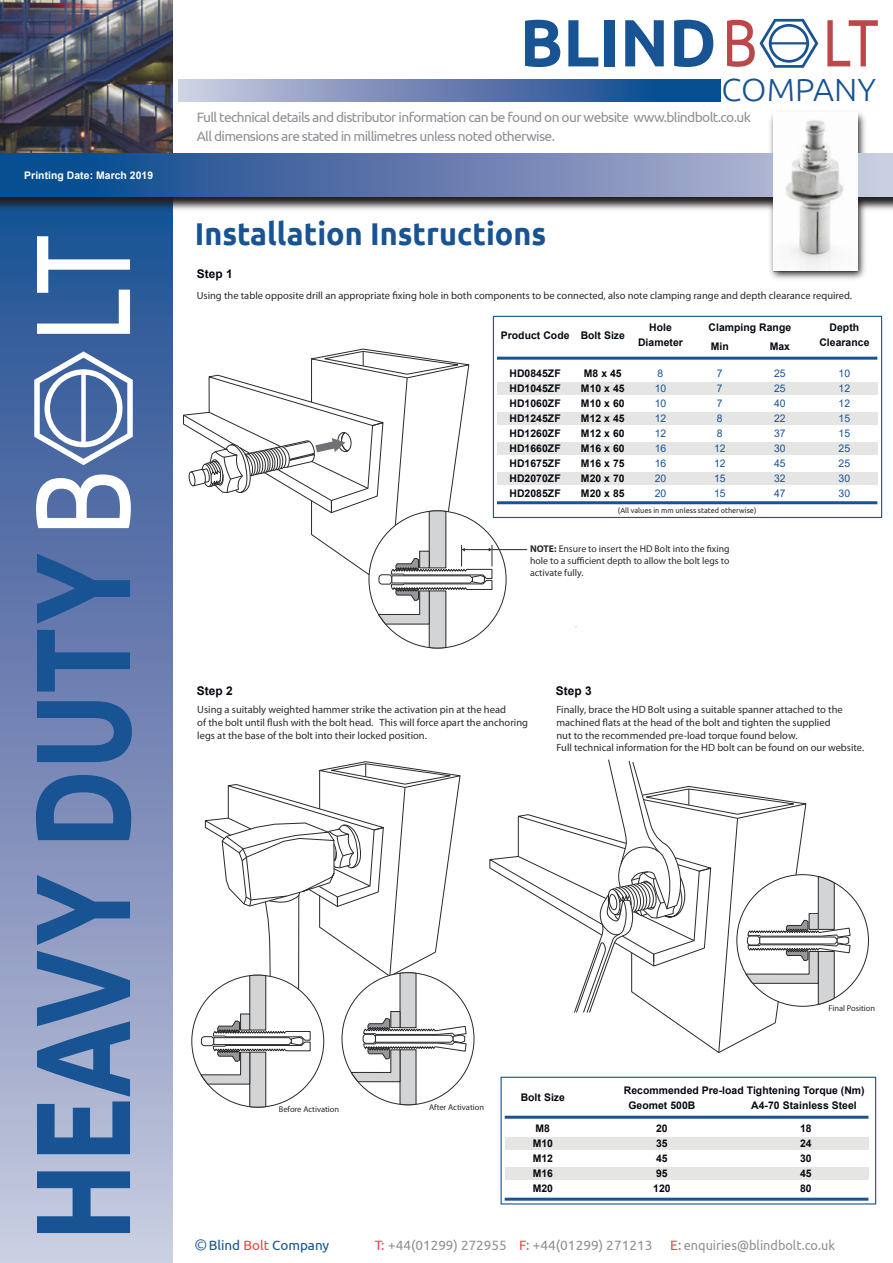
<style>
.page{position:relative;width:893px;height:1263px;background:#fff}
.page>*{position:absolute;margin:0;border:0;box-sizing:border-box;transform-origin:0 0}
.t1{font:700 134.25px "Ubuntu";color:#185393;scale:.8 1}
.t2{font:700 66.6px "Ubuntu";color:#185393}
.t3{font:300 32.1px "Ubuntu";color:#185393}
.t4{font:700 31.5px "Ubuntu";color:#185393}
.t5{font:13.5px/18.5px "Ubuntu";letter-spacing:-.045em;color:#8f9097}
.t6{font:13.5px "Ubuntu";color:#8f9097}
.t7{font:13.5px "Ubuntu";color:#8f9097;scale:.94 1}
.t8{font:13.5px "Ubuntu";color:#14548c}
.t9{font:700 12px "Arial";letter-spacing:.005em;color:#04080f}
.t10{font:10.5px/12.6px "Myriad Pro";color:#2b292a}
.t11{font:700 10.5px/15px "Arial";letter-spacing:.005em;color:#04080f}
.t12{font:10.5px/15px "Arial";letter-spacing:.005em;color:#185393}
.t13{font:700 10.5px "Arial";letter-spacing:.005em;color:#fff}
.t14{font:9.75px/11.7px "Myriad Pro";color:#2b292a;text-align:justify}
.t15{font:8.4px "Myriad Pro";color:#2b292a}
.t16{font:7.5px "Ubuntu";color:#2b292a}
.s1{font-weight:400;color:#fff}
.s2{font-weight:400;color:#bb474a}
.s3{font-weight:700}
.s4{font-family:"Myriad Pro";font-size:18px;color:#185393}
.s5{color:#ef4244}
</style>
<div class="page">
<div style="left:497px;top:382px;width:380px;height:13px;background:#e5e6e4"></div>
<div style="left:497px;top:412px;width:380px;height:13px;background:#e5e6e4"></div>
<div style="left:497px;top:442px;width:380px;height:13px;background:#e5e6e4"></div>
<div style="left:497px;top:472px;width:380px;height:12px;background:#e5e6e4"></div>
<hr style="left:497px;top:357px;width:380px;height:3px;background:#185393">
<hr style="left:497px;top:501px;width:380px;height:3px;background:#185393">
<div style="left:505px;top:1137px;width:363px;height:13px;background:#e5e6e4"></div>
<div style="left:505px;top:1167px;width:363px;height:13px;background:#e5e6e4"></div>
<hr style="left:505px;top:1116px;width:363px;height:3px;background:#185393">
<hr style="left:505px;top:1198px;width:363px;height:3px;background:#185393">
<svg style="left:0;top:258px;width:172px;height:1005px;background:#7c8eba"></svg>
<svg style="left:34px;top:351px;width:99px;height:114px"></svg>
<svg style="left:759px;top:19px;width:59px;height:44px"></svg>
<svg style="left:178px;top:80px;width:542px;height:21px;background:#6582b2"></svg>
<img style="left:0;top:106px;width:721px;height:152px">
<img style="left:721px;top:63px;width:172px;height:265px">
<img style="left:0;top:0;width:172px;height:153px">
<svg style="left:0;top:153px;width:893px;height:44px;background:#5c7bae"></svg>
<img style="left:774px;top:113px;width:83px;height:158px">
<svg style="left:183px;top:349px;width:310px;height:299px"></svg>
<hr style="left:492px;top:549px;width:35px;height:1px;background:#2b292a">
<svg style="left:489px;top:759px;width:361px;height:294px"></svg>
<svg style="left:201px;top:761px;width:265px;height:346px"></svg>
<div style="left:501px;top:1077px;width:375px;height:127px;border:1px solid #185393"></div>
<div style="left:493px;top:316px;width:389px;height:202px;border:1px solid #185393"></div>
<p class="t13" style="left:24px;top:172px;width:130px">Printing Date: March 2019</p>
<h1 class="t1" style="left:5px;top:1241px;width:1260px;rotate:-90deg">HEAVY DUTY<span class="s1">B LT</span></h1>
<h2 class="t2" style="left:520px;top:4px;width:360px">BLIND<span class="s2">B LT</span></h2>
<h3 class="t3" style="left:722px;top:71px;width:156px">COMPANY</h3>
<p class="t5" style="left:197px;top:109px;width:556px">Full technical details and distributor information can be found on our website www.blindbolt.co.uk<br>All dimensions are stated in millimetres unless noted otherwise.</p>
<h3 class="t4" style="left:195px;top:216px;width:353px">Installation Instructions</h3>
<p class="t9" style="left:197px;top:269px;width:37px">Step 1</p>
<p class="t10" style="left:197px;top:290px;width:657px">Using the table opposite drill an appropriate fixing hole in both components to be connected, also note clamping range and depth clearance required.</p>
<p class="t11" style="left:501px;top:328px;width:70px">Product Code</p>
<p class="t11" style="left:509px;top:367px;width:53px;text-align:justify">HD0845ZF HD1045ZF HD1060ZF HD1245ZF HD1260ZF HD1660ZF HD1675ZF HD2070ZF HD2085ZF</p>
<p class="t11" style="left:581px;top:328px;width:46px">Bolt Size</p>
<p class="t11" style="left:581px;top:367px;width:45px">M8 x 45<br>M10 x 45<br>M10 x 60<br>M12 x 45<br>M12 x 60<br>M16 x 60<br>M16 x 75<br>M20 x 70<br>M20 x 85</p>
<p class="t11" style="left:638px;top:321px;width:46px;text-align:center">Hole<br>Diameter</p>
<p class="t11" style="left:708px;top:321px;width:84px">Clamping Range</p>
<p class="t12" style="left:714px;top:366px;width:13px">7<br>7<br>7<br>8<br>8<br>12<br>12<br>15<br>15</p>
<p class="t11" style="left:711px;top:340px;width:20px">Min</p>
<p class="t11" style="left:770px;top:340px;width:22px">Max</p>
<p class="t12" style="left:655px;top:366px;width:13px">8<br>10<br>10<br>12<br>12<br>16<br>16<br>20<br>20</p>
<p class="t12" style="left:774px;top:366px;width:13px;text-align:justify">25<br>25<br>40<br>22<br>37<br>30<br>45<br>32<br>47</p>
<p class="t16" style="left:618px;top:507px;width:140px">(All values in mm unless stated otherwise)</p>
<p class="t14" style="left:530px;top:544px;width:201px"><span class="s3">NOTE:</span> Ensure to insert the HD Bolt into the fixing hole to a sufficient depth to allow the bolt legs to activate fully.</p>
<p class="t11" style="left:819px;top:321px;width:52px;text-align:center">Depth<br>Clearance</p>
<p class="t12" style="left:839px;top:366px;width:13px;text-align:justify">10<br>12<br>12<br>15<br>15<br>25<br>25<br>30<br>30</p>
<p class="t9" style="left:197px;top:686px;width:37px">Step 2</p>
<p class="t9" style="left:556px;top:686px;width:37px">Step 3</p>
<p class="t10" style="left:197px;top:704px;width:332px">Using a suitably weighted hammer strike the activation pin at the head<br>of the bolt until flush with the bolt head. This will force apart the anchoring legs at the base of the bolt into their locked position.</p>
<p class="t10" style="left:556px;top:704px;width:309px">Finally, brace the HD Bolt using a suitable spanner attached to the machined flats at the head of the bolt and tighten the supplied<br>nut to the recommended pre-load torque found below.<br>Full technical information for the HD bolt can be found on our website.</p>
<p class="t15" style="left:279px;top:1106px;width:62px">Before Activation</p>
<p class="t15" style="left:429px;top:1103px;width:57px">After Activation</p>
<p class="t11" style="left:521px;top:1090px;width:46px">Bolt Size</p>
<p class="t11" style="left:533px;top:1122px;width:22px">M8<br>M10<br>M12<br>M16<br>M20</p>
<p class="t15" style="left:828px;top:1005px;width:48px">Final Position</p>
<p class="t11" style="left:624px;top:1083px;width:242px">Recommended Pre-load Tightening Torque (Nm)</p>
<p class="t11" style="left:628px;top:1098px;width:68px">Geomet 500B</p>
<p class="t11" style="left:751px;top:1098px;width:107px">A4-70 Stainless Steel</p>
<p class="t11" style="left:653px;top:1122px;width:19px">20<br>35<br>45<br>95<br>120</p>
<p class="t11" style="left:800px;top:1122px;width:13px;text-align:justify">18<br>24<br>30<br>45<br>80</p>
<p class="t8" style="left:195px;top:1239px;width:136px"><span class="s4">©</span>Blind <span class="s5">Bolt</span> Company</p>
<p class="t6" style="left:375px;top:1239px;width:279px"><span class="s5">T:</span> +44(01299) 272955 <span class="s5">F:</span> +44(01299) 271213</p>
<p class="t7" style="left:670px;top:1239px;width:177px"><span class="s5">E:</span> enquiries@blindbolt.co.uk</p>
</div>
